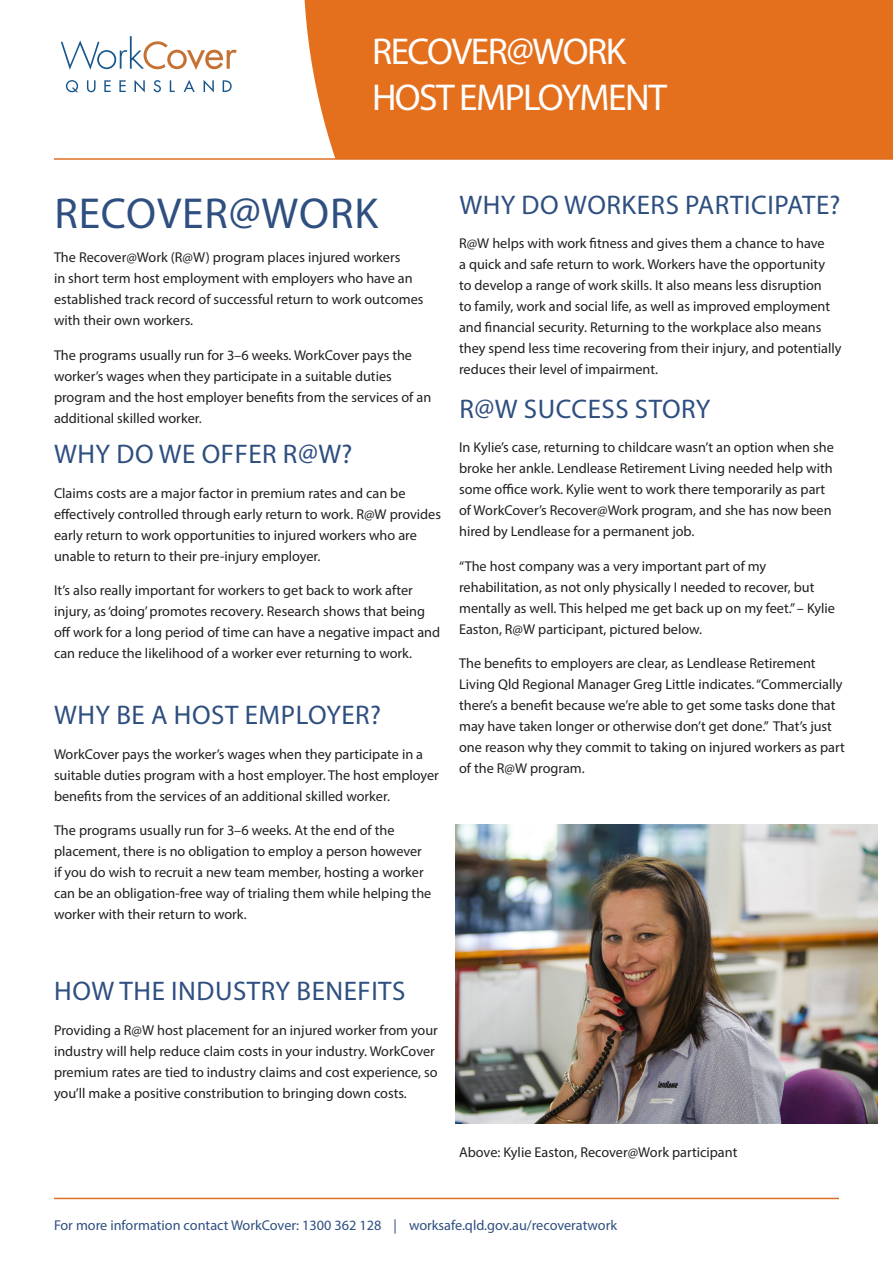
<style>
.page{position:relative;width:893px;height:1263px;background:#fff}
.page>*{position:absolute;margin:0;border:0;box-sizing:border-box;transform-origin:0 0}
.t1{font:43.5px "Myriad Pro";letter-spacing:.02em;color:#2e4f80}
.t2{font:37.5px "Myriad Pro";letter-spacing:-.04em;color:#fff}
.Body{font:27px "Myriad Pro";letter-spacing:.02em;color:#2e4f80}
.Body-2{font:14.25px/21px "Myriad Pro";color:#231f20}
.Body-3{font:14.25px "Myriad Pro";color:#2e4f80}
</style>
<div class="page">
<img style="left:455px;top:825px;width:422px;height:299px">
<hr style="left:54px;top:1198px;width:785px;height:1px;background:#dc6f23">
<div style="left:304px;top:0;width:589px;height:158px;background:#e4701e"></div>
<hr style="left:54px;top:158px;width:839px;height:2px;background:#dc6f23">
<svg style="left:61px;top:36px;width:176px;height:34px"></svg>
<svg style="left:66px;top:80px;width:12px;height:12px"></svg>
<svg style="left:87px;top:80px;width:9px;height:12px"></svg>
<svg style="left:104px;top:80px;width:7px;height:12px"></svg>
<svg style="left:119px;top:80px;width:7px;height:12px"></svg>
<svg style="left:135px;top:80px;width:10px;height:12px"></svg>
<svg style="left:154px;top:80px;width:7px;height:12px"></svg>
<svg style="left:170px;top:80px;width:5px;height:12px"></svg>
<svg style="left:184px;top:80px;width:11px;height:12px"></svg>
<svg style="left:204px;top:80px;width:10px;height:12px"></svg>
<svg style="left:223px;top:80px;width:9px;height:12px"></svg>
<h1 class="t2" style="left:372px;top:29px;width:256px">RECOVER@WORK</h1>
<h1 class="t2" style="left:372px;top:74px;width:297px">HOST EMPLOYMENT</h1>
<h1 class="t1" style="left:54px;top:187px;width:325px">RECOVER@WORK</h1>
<p class="Body-2" style="left:54px;top:247px;width:371px">The Recover@Work (R@W) program places injured workers<br>in short term host employment with employers who have an established track record of successful return to work outcomes with their own workers.</p>
<p class="Body-2" style="left:54px;top:344px;width:379px">The programs usually run for 3–6 weeks. WorkCover pays the worker’s wages when they participate in a suitable duties program and the host employer benefits from the services of an additional skilled worker.</p>
<p class="Body" style="left:54px;top:437px;width:300px">WHY DO WE OFFER R@W?</p>
<p class="Body-2" style="left:54px;top:482px;width:389px">Claims costs are a major factor in premium rates and can be effectively controlled through early return to work. R@W provides early return to work opportunities to injured workers who are unable to return to their pre-injury employer.</p>
<p class="Body-2" style="left:54px;top:580px;width:388px">It’s also really important for workers to get back to work after injury, as ‘doing’ promotes recovery. Research shows that being off work for a long period of time can have a negative impact and can reduce the likelihood of a worker ever returning to work.</p>
<p class="Body" style="left:54px;top:698px;width:328px">WHY BE A HOST EMPLOYER?</p>
<p class="Body-2" style="left:54px;top:743px;width:386px">WorkCover pays the worker’s wages when they participate in a suitable duties program with a host employer. The host employer benefits from the services of an additional skilled worker.</p>
<p class="Body-2" style="left:54px;top:820px;width:379px">The programs usually run for 3–6 weeks. At the end of the placement, there is no obligation to employ a person however if you do wish to recruit a new team member, hosting a worker can be an obligation-free way of trialing them while helping the worker with their return to work.</p>
<p class="Body" style="left:459px;top:188px;width:383px">WHY DO WORKERS PARTICIPATE?</p>
<p class="Body-2" style="left:459px;top:233px;width:384px">R@W helps with work fitness and gives them a chance to have<br>a quick and safe return to work. Workers have the opportunity<br>to develop a range of work skills. It also means less disruption<br>to family, work and social life, as well as improved employment and financial security. Returning to the workplace also means they spend less time recovering from their injury, and potentially reduces their level of impairment.</p>
<p class="Body" style="left:459px;top:392px;width:253px">R@W SUCCESS STORY</p>
<p class="Body-2" style="left:459px;top:437px;width:376px">In Kylie’s case, returning to childcare wasn’t an option when she broke her ankle. Lendlease Retirement Living needed help with some office work. Kylie went to work there temporarily as part of WorkCover’s Recover@Work program, and she has now been hired by Lendlease for a permanent job.</p>
<p class="Body-2" style="left:459px;top:555px;width:377px">“The host company was a very important part of my rehabilitation, as not only physically I needed to recover, but mentally as well. This helped me get back up on my feet.” – Kylie Easton, R@W participant, pictured below.</p>
<p class="Body-2" style="left:459px;top:653px;width:387px">The benefits to employers are clear, as Lendlease Retirement Living Qld Regional Manager Greg Little indicates. “Commercially there’s a benefit because we’re able to get some tasks done that may have taken longer or otherwise don’t get done.” That’s just one reason why they commit to taking on injured workers as part of the R@W program.</p>
<p class="Body" style="left:54px;top:974px;width:353px">HOW THE INDUSTRY BENEFITS</p>
<p class="Body-2" style="left:54px;top:1019px;width:385px">Providing a R@W host placement for an injured worker from your industry will help reduce claim costs in your industry. WorkCover premium rates are tied to industry claims and cost experience, so you’ll make a positive constribution to bringing down costs.</p>
<p class="Body-2" style="left:459px;top:1142px;width:280px">Above: Kylie Easton, Recover@Work participant</p>
<p class="Body-3" style="left:54px;top:1216px;width:565px">For more information contact WorkCover: 1300 362 128 | worksafe.qld.gov.au/recoveratwork</p>
</div>
